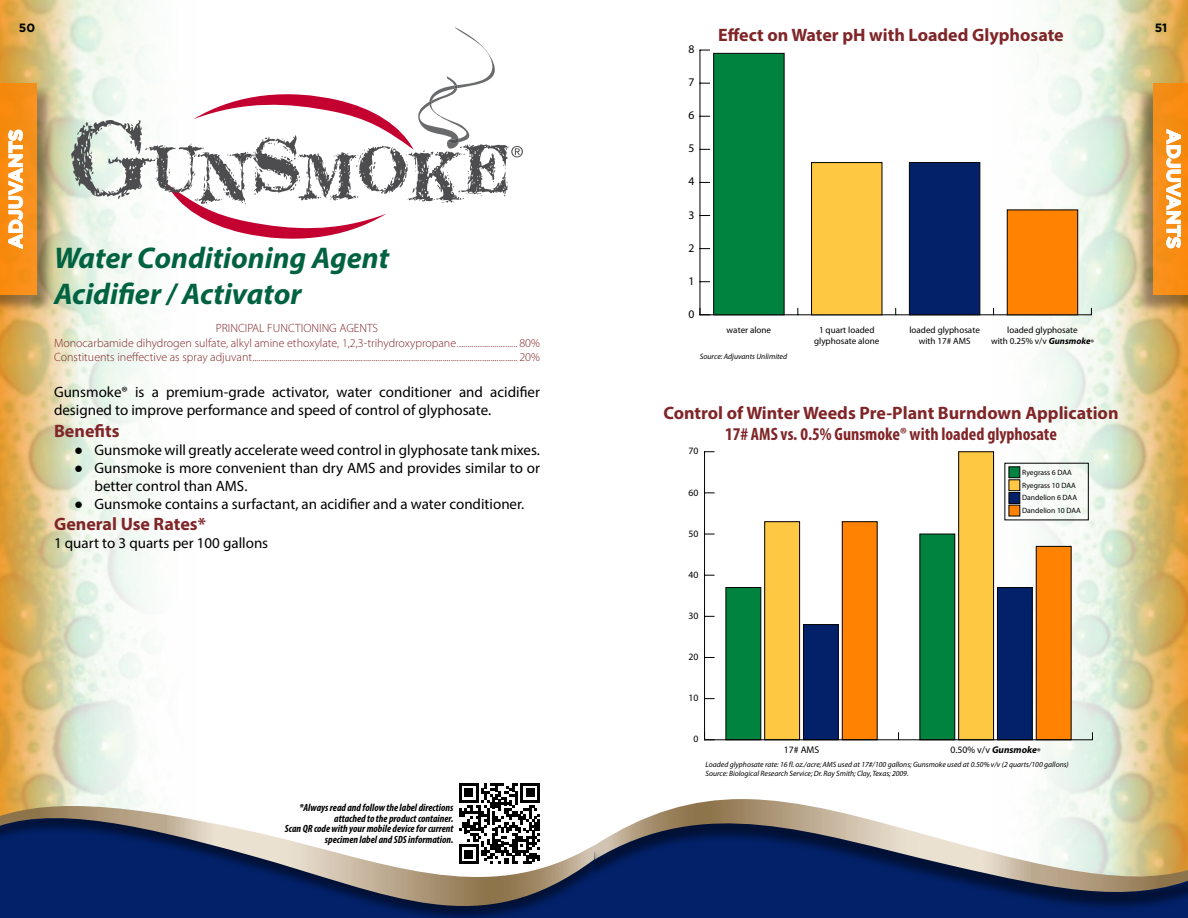
<style>
.page{position:relative;width:1188px;height:918px;background:#fff}
.page>*{position:absolute;margin:0;border:0;box-sizing:border-box;transform-origin:0 0}
.t1{font:italic 700 30px/36px "Myriad Pro";color:#006241}
.t2{font:700 18.75px "Gotham";color:#fff}
.t3{font:700 18px "Myriad Pro";color:#802528}
.t4{font:700 condensed 18px "Myriad Pro";color:#802528}
.t5{font:15px/18px "Myriad Pro";color:#000}
.t6{font:300 12px/14.4px "Myriad Pro";color:#802528;text-align:center}
.t7{font:700 12px "Gotham";color:#000}
.t8{font:11.7px "Myriad";color:#000}
.t9{font:italic 700 condensed 10.5px/10.5px "Myriad Pro";color:#000;text-align:right}
.t10{font:9.75px "Myriad";color:#000}
.t11{font:9.15px/10.9px "Myriad";color:#000;text-align:center}
.t12{font:italic 7.8px "Myriad";color:#000}
.t13{font:italic 7.65px/9.1px "Myriad";color:#000}
.t14{font:7.65px "Myriad";color:#000}
.s1{font-family:"Arial"}
.s2{font-weight:700;font-style:italic}
.s3{font-weight:700;font-style:italic;font-size:6.45px}
.s4{font-weight:700;font-style:italic;font-size:6.9px}
</style>
<div class="page">
<img style="left:970px;top:0;width:141px;height:793px">
<svg style="left:1111px;top:0;width:77px;height:793px;background:#dac488"></svg>
<div style="left:1135px;top:86px;width:53px;height:228px;background:#000;opacity:.5"></div>
<div style="left:1153px;top:83px;width:35px;height:212px;background:#f88e16"></div>
<svg style="left:1166px;top:129px;width:15px;height:120px"></svg>
<div style="left:602px;top:912px;width:586px;height:6px;background:#022169"></div>
<div style="left:586px;top:803px;width:602px;height:109px;background:#022169"></div>
<svg style="left:594px;top:793px;width:594px;height:114px"></svg>
<svg style="left:0;top:0;width:78px;height:800px;background:#dcc182"></svg>
<div style="left:0;top:86px;width:55px;height:227px;background:#000;opacity:.5"></div>
<div style="left:0;top:83px;width:36px;height:212px;background:#f88d15"></div>
<svg style="left:8px;top:129px;width:16px;height:120px"></svg>
<svg style="left:0;top:800px;width:594px;height:118px"></svg>
<svg style="left:71px;top:27px;width:452px;height:212px"></svg>
<hr style="left:700px;top:314px;width:391px;height:1px;background:#000">
<hr style="left:700px;top:50px;width:1px;height:265px;background:#000">
<svg style="left:700px;top:308px;width:10px;height:7px"></svg>
<div style="left:713px;top:53px;width:71px;height:262px;background:#00833e;border:1px solid #000"></div>
<div style="left:811px;top:162px;width:71px;height:153px;background:#ffc843;border:1px solid #000"></div>
<div style="left:909px;top:162px;width:71px;height:153px;background:#022169;border:1px solid #000"></div>
<div style="left:1007px;top:210px;width:71px;height:105px;background:#ff8300;border:1px solid #000"></div>
<hr style="left:704px;top:452px;width:1px;height:288px;background:#000">
<div style="left:842px;top:522px;width:35px;height:218px;background:#ff8300;border:1px solid #000"></div>
<div style="left:1036px;top:546px;width:35px;height:194px;background:#ff8300"></div>
<div style="left:803px;top:624px;width:36px;height:116px;background:#022169;border:1px solid #000"></div>
<div style="left:997px;top:587px;width:36px;height:153px;background:#022169;border:1px solid #000"></div>
<div style="left:765px;top:522px;width:35px;height:218px;background:#ffc843;border:1px solid #000"></div>
<div style="left:958px;top:452px;width:36px;height:288px;background:#ffc843;border:1px solid #000"></div>
<div style="left:726px;top:587px;width:35px;height:153px;background:#00833e;border:1px solid #000"></div>
<div style="left:920px;top:534px;width:35px;height:206px;background:#00833e;border:1px solid #000"></div>
<div style="left:1009px;top:505px;width:11px;height:11px;background:#ff8300"></div>
<div style="left:1009px;top:493px;width:11px;height:11px;background:#022169;border:1px solid #000"></div>
<div style="left:1009px;top:480px;width:11px;height:11px;background:#ffc843;border:1px solid #000"></div>
<div style="left:1009px;top:467px;width:11px;height:11px;background:#00833e;border:1px solid #000"></div>
<hr style="left:705px;top:739px;width:387px;height:1px;background:#000">
<svg style="left:459px;top:783px;width:81px;height:81px"></svg>
<p class="t7" style="left:19px;top:20px;width:18px">50</p>
<p class="t2" style="left:3px;top:249px;width:121px;rotate:-90deg">ADJUVANTS</p>
<h1 class="t1" style="left:54px;top:239px;width:337px">Water Conditioning Agent<br>Acidifier / Activator</h1>
<p class="t6" style="left:54px;top:321px;width:487px">PRINCIPAL FUNCTIONING AGENTS<br>Monocarbamide dihydrogen sulfate, alkyl amine ethoxylate, 1,2,3-trihydroxypropane............................. 80%<br>Constituents ineffective as spray adjuvant............................................................................................................................... 20%</p>
<p class="t5" style="left:54px;top:383px;width:487px">Gunsmoke® is a premium-grade activator, water conditioner and acidifier designed to improve performance and speed of control of glyphosate.</p>
<p class="t3" style="left:54px;top:419px;width:67px">Benefits</p>
<p class="t5" style="left:74px;top:441px;width:466px"><span class="s1">●</span> Gunsmoke will greatly accelerate weed control in glyphosate tank mixes.</p>
<p class="t5" style="left:94px;top:459px;width:447px;text-indent:-20px"><span class="s1">●</span> Gunsmoke is more convenient than dry AMS and provides similar to or better control than AMS.</p>
<p class="t5" style="left:74px;top:495px;width:450px"><span class="s1">●</span> Gunsmoke contains a surfactant, an acidifier and a water conditioner.</p>
<p class="t3" style="left:54px;top:513px;width:153px">General Use Rates*</p>
<p class="t5" style="left:54px;top:534px;width:216px">1 quart to 3 quarts per 100 gallons</p>
<p class="t9" style="left:285px;top:802px;width:170px">*Always read and follow the label directions attached to the product container.<br>Scan QR code with your mobile device for current specimen label and SDS information.</p>
<p class="t8" style="left:688px;top:43px;width:7px">8</p>
<p class="t8" style="left:688px;top:76px;width:7px">7</p>
<p class="t8" style="left:688px;top:109px;width:7px">6</p>
<p class="t8" style="left:688px;top:143px;width:7px">5</p>
<p class="t8" style="left:688px;top:176px;width:7px">4</p>
<p class="t8" style="left:688px;top:209px;width:7px">3</p>
<p class="t8" style="left:688px;top:242px;width:7px">2</p>
<p class="t8" style="left:688px;top:275px;width:7px">1</p>
<p class="t8" style="left:688px;top:308px;width:7px">0</p>
<p class="t3" style="left:718px;top:23px;width:347px">Effect on Water pH with Loaded Glyphosate</p>
<p class="t11" style="left:727px;top:325px;width:46px">water alone</p>
<p class="t12" style="left:700px;top:352px;width:89px">Source: Adjuvants Unlimited</p>
<p class="t11" style="left:814px;top:325px;width:67px">1 quart loaded glyphosate alone</p>
<p class="t11" style="left:909px;top:325px;width:72px">loaded glyphosate with 17# AMS</p>
<p class="t11" style="left:991px;top:325px;width:104px">loaded glyphosate<br>with 0.25% v/v <span class="s2">Gunsmoke</span><span class="s3">®</span></p>
<p class="t3" style="left:663px;top:401px;width:457px">Control of Winter Weeds Pre-Plant Burndown Application</p>
<p class="t4" style="left:725px;top:423px;width:333px">17# AMS vs. 0.5% Gunsmoke® with loaded glyphosate</p>
<p class="t10" style="left:688px;top:446px;width:11px">70</p>
<p class="t10" style="left:688px;top:487px;width:11px">60</p>
<p class="t10" style="left:688px;top:529px;width:11px">50</p>
<p class="t10" style="left:688px;top:570px;width:11px">40</p>
<p class="t10" style="left:688px;top:611px;width:11px">30</p>
<p class="t10" style="left:688px;top:652px;width:11px">20</p>
<p class="t10" style="left:688px;top:693px;width:11px">10</p>
<p class="t10" style="left:693px;top:734px;width:6px">0</p>
<p class="t14" style="left:1022px;top:468px;width:51px">Ryegrass 6 DAA</p>
<p class="t14" style="left:1022px;top:481px;width:55px">Ryegrass 10 DAA</p>
<p class="t14" style="left:1022px;top:494px;width:56px">Dandelion 6 DAA</p>
<p class="t14" style="left:1022px;top:506px;width:60px">Dandelion 10 DAA</p>
<p class="t10" style="left:784px;top:745px;width:37px">17# AMS</p>
<p class="t10" style="left:951px;top:745px;width:91px">0.50% v/v <span class="s2">Gunsmoke</span><span class="s4">®</span></p>
<p class="t13" style="left:706px;top:760px;width:365px">Loaded glyphosate rate: 16 fl. oz./acre; AMS used at 17#/100 gallons; Gunsmoke used at 0.50% v/v (2 quarts/100 gallons)<br>Source: Biological Research Service; Dr. Ray Smith; Clay, Texas; 2009.</p>
<p class="t7" style="left:1155px;top:20px;width:14px">51</p>
<p class="t2" style="left:1186px;top:129px;width:121px;rotate:90deg">ADJUVANTS</p>
</div>
